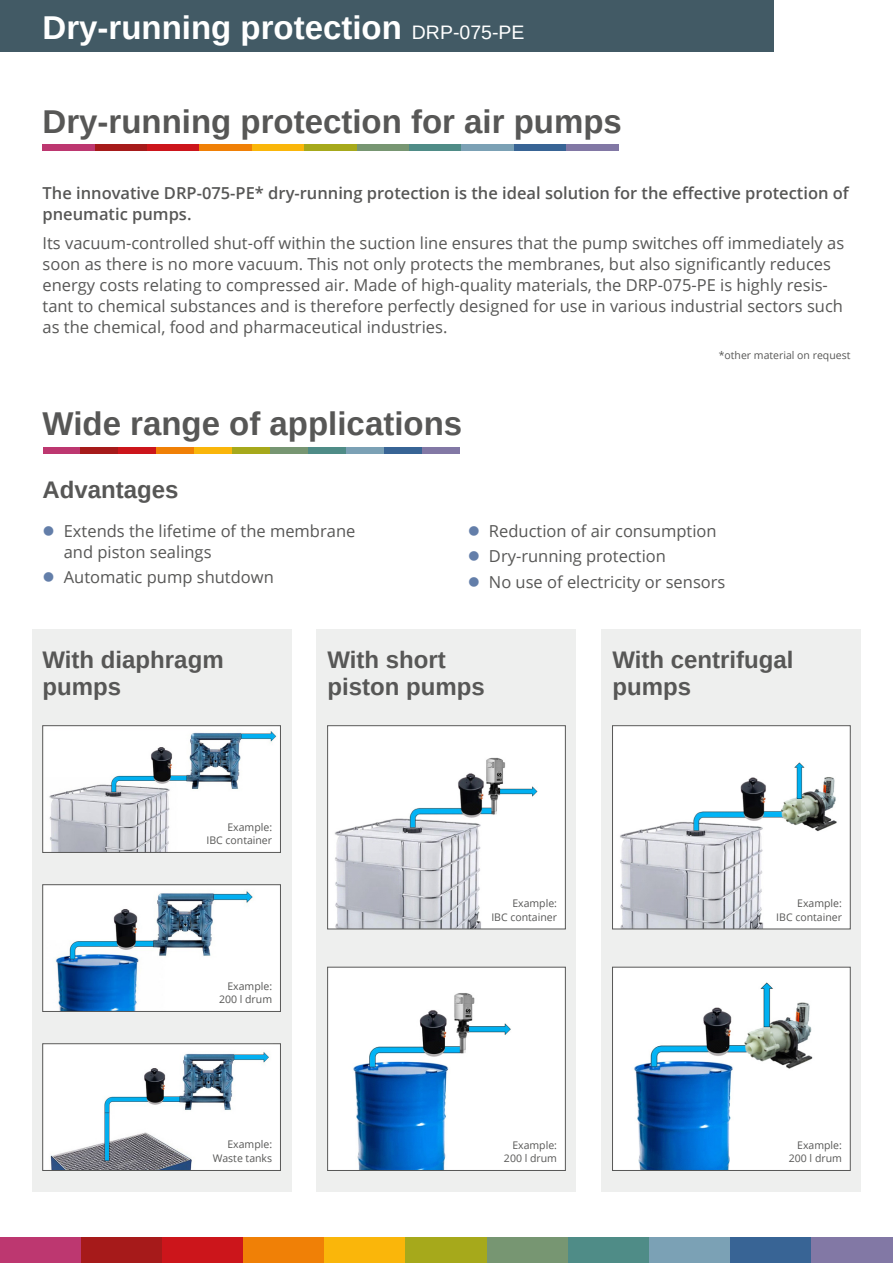
<style>
.page{position:relative;width:893px;height:1263px;background:#fff}
.page>*{position:absolute;margin:0;border:0;box-sizing:border-box;transform-origin:0 0}
.t1{font:700 33px "Arimo";color:#575756}
.t2{font:700 33px "Arimo";color:#fff}
.t3{font:700 24px/27px "Arimo";color:#575756}
.t4{font:16.5px/21px "Open Sans";color:#575756}
.t5{font:600 16.5px/21px "Open Sans";color:#575756}
.t6{font:10.5px/13.5px "Open Sans";color:#575756;text-align:right}
.s1{font-weight:400;font-size:19.5px}
</style>
<div class="page">
<div style="left:32px;top:629px;width:259px;height:563px;background:#eeefee"></div>
<div style="left:317px;top:629px;width:259px;height:563px;background:#eeefee"></div>
<div style="left:602px;top:629px;width:259px;height:563px;background:#eeefee"></div>
<div style="left:0;top:1237px;width:81px;height:26px;background:#bd3770"></div>
<div style="left:81px;top:1237px;width:81px;height:26px;background:#a61a1a"></div>
<div style="left:162px;top:1237px;width:82px;height:26px;background:#cc151b"></div>
<div style="left:244px;top:1237px;width:81px;height:26px;background:#f08006"></div>
<div style="left:325px;top:1237px;width:81px;height:26px;background:#fab60a"></div>
<div style="left:406px;top:1237px;width:81px;height:26px;background:#a6a91b"></div>
<div style="left:487px;top:1237px;width:81px;height:26px;background:#779672"></div>
<div style="left:568px;top:1237px;width:81px;height:26px;background:#4f8c87"></div>
<div style="left:649px;top:1237px;width:82px;height:26px;background:#7ba1b5"></div>
<div style="left:731px;top:1237px;width:81px;height:26px;background:#386495"></div>
<div style="left:812px;top:1237px;width:81px;height:26px;background:#8278a5"></div>
<div style="left:0;top:0;width:774px;height:51px;background:#425a65"></div>
<div style="left:43px;top:144px;width:52px;height:7px;background:#bd3770"></div>
<div style="left:95px;top:144px;width:52px;height:7px;background:#a61a1a"></div>
<div style="left:147px;top:144px;width:53px;height:7px;background:#cc151b"></div>
<div style="left:200px;top:144px;width:52px;height:7px;background:#f08006"></div>
<div style="left:252px;top:144px;width:52px;height:7px;background:#fab60a"></div>
<div style="left:304px;top:144px;width:53px;height:7px;background:#a6a91b"></div>
<div style="left:357px;top:144px;width:52px;height:7px;background:#779672"></div>
<div style="left:409px;top:144px;width:53px;height:7px;background:#4f8c87"></div>
<div style="left:462px;top:144px;width:52px;height:7px;background:#7ba1b5"></div>
<div style="left:514px;top:144px;width:52px;height:7px;background:#386495"></div>
<div style="left:566px;top:144px;width:53px;height:7px;background:#8278a5"></div>
<div style="left:43px;top:447px;width:37px;height:6px;background:#bd3770"></div>
<div style="left:80px;top:447px;width:38px;height:6px;background:#a61a1a"></div>
<div style="left:118px;top:447px;width:38px;height:6px;background:#cc151b"></div>
<div style="left:156px;top:447px;width:38px;height:6px;background:#f08006"></div>
<div style="left:194px;top:447px;width:38px;height:6px;background:#fab60a"></div>
<div style="left:232px;top:447px;width:38px;height:6px;background:#a6a91b"></div>
<div style="left:270px;top:447px;width:38px;height:6px;background:#779672"></div>
<div style="left:308px;top:447px;width:38px;height:6px;background:#4f8c87"></div>
<div style="left:346px;top:447px;width:38px;height:6px;background:#7ba1b5"></div>
<div style="left:384px;top:447px;width:38px;height:6px;background:#386495"></div>
<div style="left:422px;top:447px;width:38px;height:6px;background:#8278a5"></div>
<img style="left:45px;top:729px;width:233px;height:122px">
<div style="left:43px;top:725px;width:238px;height:128px;border:1px solid #575756"></div>
<div style="left:612px;top:726px;width:238px;height:203px;background:#fff"></div>
<img style="left:620px;top:762px;width:217px;height:165px">
<div style="left:612px;top:725px;width:238px;height:204px;border:1px solid #575756"></div>
<div style="left:43px;top:885px;width:237px;height:126px;background:#fff"></div>
<img style="left:55px;top:890px;width:198px;height:120px">
<div style="left:43px;top:884px;width:238px;height:128px;border:1px solid #575756"></div>
<img style="left:329px;top:728px;width:235px;height:199px">
<div style="left:327px;top:725px;width:239px;height:204px;border:1px solid #575756"></div>
<img style="left:329px;top:969px;width:235px;height:200px">
<div style="left:327px;top:967px;width:239px;height:204px;border:1px solid #575756"></div>
<img style="left:614px;top:969px;width:234px;height:200px">
<div style="left:612px;top:967px;width:238px;height:204px;border:1px solid #575756"></div>
<div style="left:43px;top:1044px;width:237px;height:126px;background:#fff"></div>
<img style="left:50px;top:1051px;width:219px;height:118px">
<div style="left:43px;top:1043px;width:238px;height:128px;border:1px solid #575756"></div>
<h1 class="t2" style="left:43px;top:5px;width:484px">Dry-running protection <span class="s1">DRP-075-PE</span></h1>
<h1 class="t1" style="left:43px;top:99px;width:581px">Dry-running protection for air pumps</h1>
<p class="t5" style="left:43px;top:182px;width:808px">The innovative DRP-075-PE* dry-running protection is the ideal solution for the effective protection of pneumatic pumps.</p>
<p class="t4" style="left:43px;top:232px;width:803px">Its vacuum-controlled shut-off within the suction line ensures that the pump switches off immediately as soon as there is no more vacuum. This not only protects the membranes, but also significantly reduces energy costs relating to compressed air. Made of high-quality materials, the DRP-075-PE is highly resis&shy;tant to chemical substances and is therefore perfectly designed for use in various industrial sectors such as the chemical, food and pharmaceutical industries.</p>
<h1 class="t1" style="left:43px;top:401px;width:421px">Wide range of applications</h1>
<h2 class="t3" style="left:43px;top:476px;width:138px">Advantages</h2>
<p class="t4" style="left:64px;top:520px;width:293px">Extends the lifetime of the membrane and piston sealings</p>
<p class="t4" style="left:64px;top:566px;width:212px">Automatic pump shutdown</p>
<p class="t6" style="left:719px;top:348px;width:133px">*other material on request</p>
<p class="t4" style="left:489px;top:518px;width:238px;line-height:25.2px">Reduction of air consumption<br>Dry-running protection<br>No use of electricity or sensors</p>
<h2 class="t3" style="left:43px;top:647px;width:183px">With diaphragm pumps</h2>
<p class="t6" style="left:206px;top:820px;width:67px">Example:<br>IBC container</p>
<p class="t6" style="left:219px;top:979px;width:55px">Example:<br>200 l drum</p>
<p class="t6" style="left:213px;top:1137px;width:61px">Example:<br>Waste tanks</p>
<h2 class="t3" style="left:327px;top:647px;width:159px">With short piston pumps</h2>
<h2 class="t3" style="left:612px;top:647px;width:183px">With centrifugal pumps</h2>
<p class="t6" style="left:491px;top:896px;width:67px">Example:<br>IBC container</p>
<p class="t6" style="left:776px;top:896px;width:67px">Example:<br>IBC container</p>
<p class="t6" style="left:504px;top:1138px;width:55px">Example:<br>200 l drum</p>
<p class="t6" style="left:789px;top:1138px;width:55px">Example:<br>200 l drum</p>
</div>
